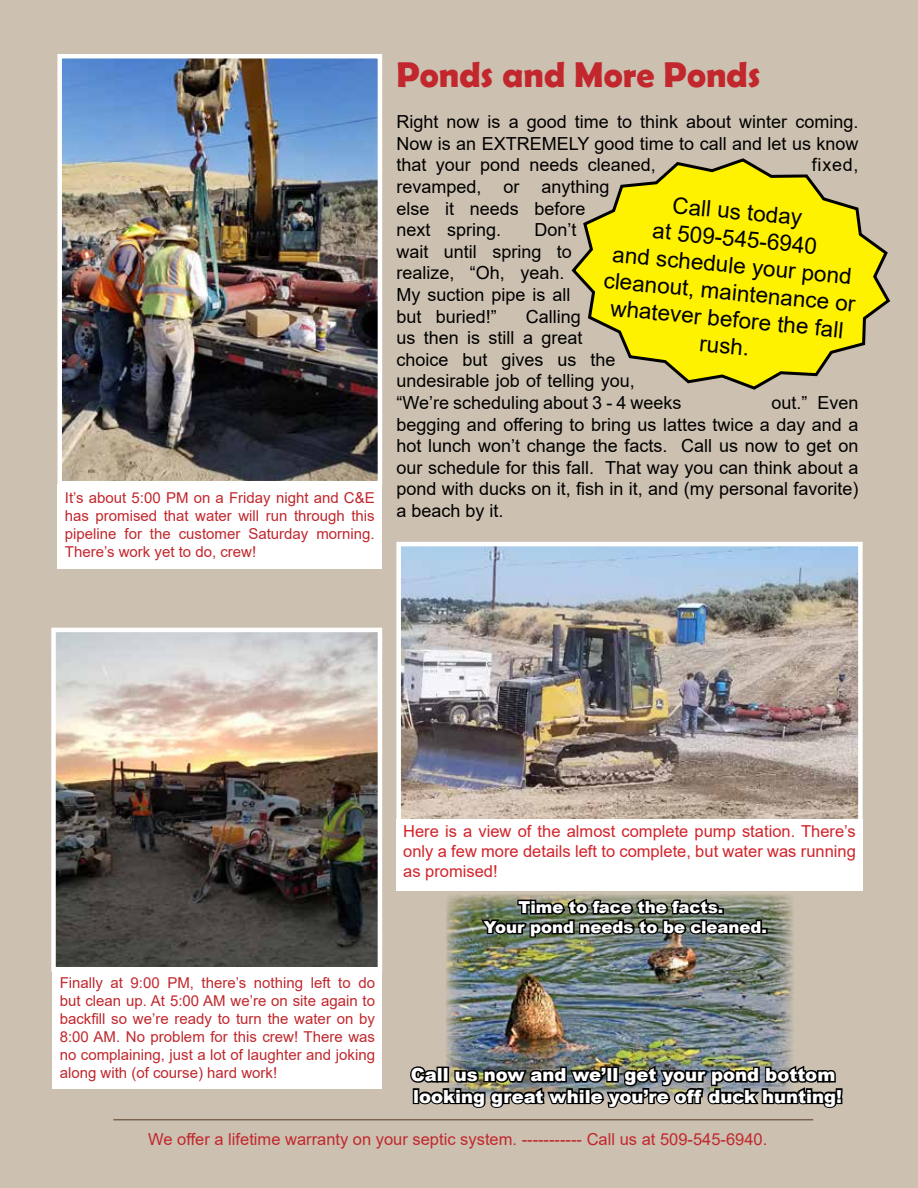
<style>
.page{position:relative;width:918px;height:1188px;background:#ccc1b1}
.page>*{position:absolute;margin:0;border:0;box-sizing:border-box;transform-origin:0 0}
.t1{font:700 36px "Berlin Sans FB Demi";color:#c1272d}
.t2{font:22.5px/27px "Arial";color:#000;text-align:center}
.t3{font:18px/21.6px "Arial";color:#000}
.t4{font:900 18px/21.6px "Arial";color:#fff}
.t5{font:16.5px/19.8px "Arial";color:#d2232a;text-align:justify}
.t6{font:16.5px "Arial";color:#c1272d}
.t7{font:900 16.5px/19.8px "Arial";color:#fff;text-align:center}
.t8{font:15px/18px "Arial";color:#c1272d;text-align:justify}
</style>
<div class="page">
<hr style="left:113px;top:1119px;width:700px;height:1px;background:#79654f">
<svg style="left:571px;top:158px;width:319px;height:232px"></svg>
<img style="left:401px;top:547px;width:457px;height:272px">
<div style="left:396px;top:542px;width:467px;height:302px;border:4px solid #fff"></div>
<div style="left:396px;top:819px;width:467px;height:72px;background:#fff"></div>
<img style="left:56px;top:633px;width:321px;height:333px">
<div style="left:51px;top:628px;width:331px;height:343px;border:4px solid #fff"></div>
<img style="left:62px;top:59px;width:315px;height:421px">
<div style="left:57px;top:54px;width:325px;height:431px;border:4px solid #fff"></div>
<div style="left:57px;top:485px;width:325px;height:84px;background:#fff"></div>
<div style="left:53px;top:970px;width:329px;height:119px;background:#fff"></div>
<img style="left:446px;top:894px;width:348px;height:169px">
<img style="left:478px;top:896px;width:286px;height:43px">
<div style="left:761px;top:928px;width:7px;height:6px;border:3px solid #000"></div>
<img style="left:410px;top:1063px;width:433px;height:45px">
<p class="t8" style="left:65px;top:489px;width:311px">It’s about 5:00 PM on a Friday night and C&amp;E has promised that water will run through this pipeline for the customer Saturday morning.<br>There’s work yet to do, crew!</p>
<h1 class="t1" style="left:396px;top:54px;width:366px">Ponds and More Ponds</h1>
<p class="t3" style="left:396px;top:111px;width:463px;text-align:justify">Right now is a good time to think about winter coming.<br>Now is an EXTREMELY good time to call and let us know that your pond needs cleaned,</p>
<p class="t3" style="left:812px;top:154px;width:48px">fixed,</p>
<p class="t3" style="left:396px;top:176px;width:214px">revamped, or anything else it needs before next spring.</p>
<p class="t2" style="left:614px;top:185px;width:254px;rotate:6deg">Call us today<br>at 509-545-6940<br>and schedule your pond cleanout, maintenance or whatever before the fall rush.</p>
<p class="t3" style="left:396px;top:219px;width:181px;text-indent:138px">Don’t wait until spring to realize, “Oh, yeah.<br>My suction pipe is all but buried!”</p>
<p class="t3" style="left:396px;top:305px;width:286px;text-indent:129px">Calling<br>us then is still a great<br>choice but gives us the undesirable job of telling you, “We’re scheduling about 3 - 4 weeks</p>
<p class="t3" style="left:396px;top:392px;width:463px;text-align:justify;text-indent:375px">out.” Even begging and offering to bring us lattes twice a day and a hot lunch won’t change the facts. Call us now to get on our schedule for this fall. That way you can think about a pond with ducks on it, fish in it, and (my personal favorite) a beach by it.</p>
<p class="t8" style="left:60px;top:974px;width:317px">Finally at 9:00 PM, there’s nothing left to do but clean up. At 5:00 AM we’re on site again to backfill so we’re ready to turn the water on by 8:00 AM. No problem for this crew! There was no complaining, just a lot of laughter and joking along with (of course) hard work!</p>
<p class="t5" style="left:403px;top:822px;width:454px">Here is a view of the almost complete pump station. There’s only a few more details left to complete, but water was running as promised!</p>
<p class="t7" style="left:484px;top:897px;width:285px">Time to face the facts.<br>Your pond needs to be cleaned.</p>
<p class="t4" style="left:411px;top:1063px;width:433px">Call us now and we’ll get your pond bottom looking great while you’re off duck hunting!</p>
<p class="t6" style="left:148px;top:1128px;width:621px">We offer a lifetime warranty on your septic system. ----------- Call us at 509-545-6940.</p>
</div>
